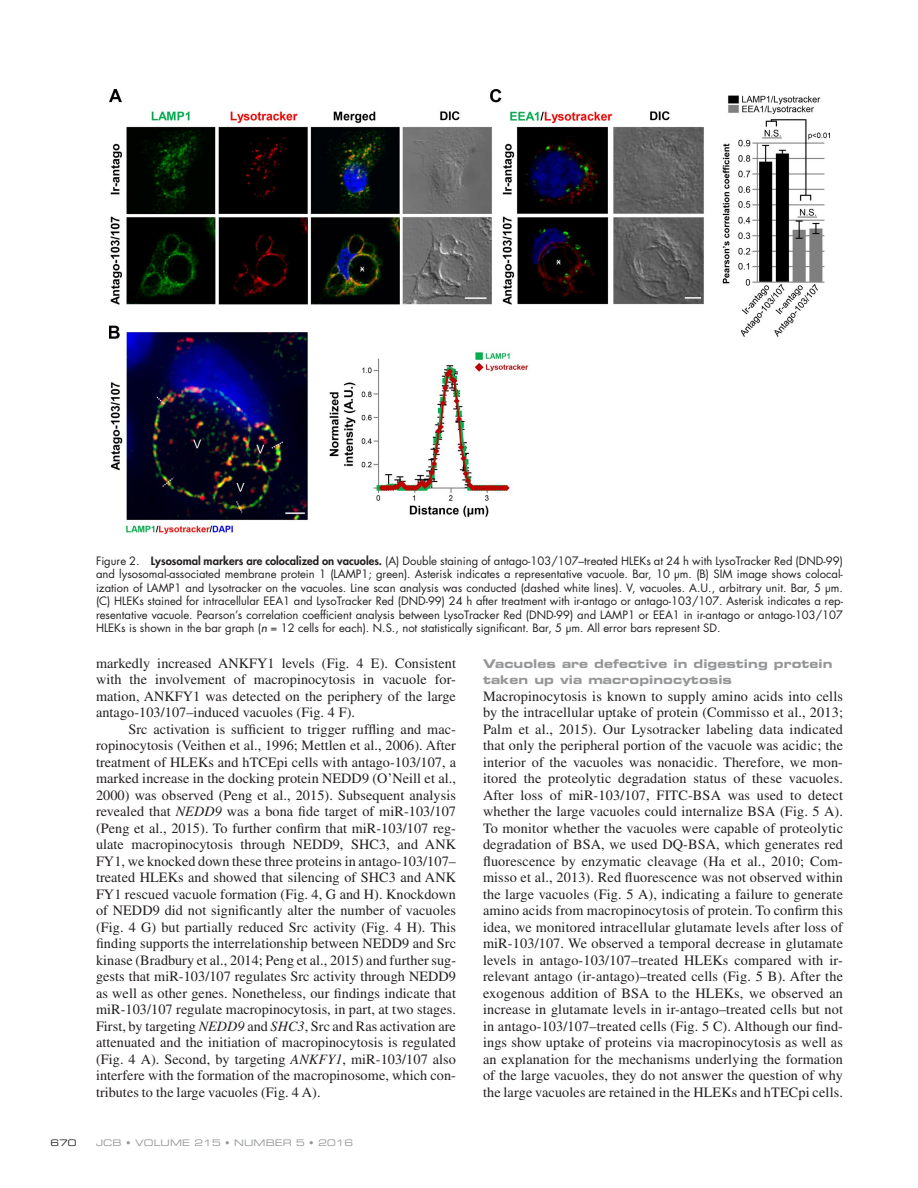
<style>
.page{position:relative;width:918px;height:1188px;background:#fff}
.page>*{position:absolute;margin:0;border:0;box-sizing:border-box;transform-origin:0 0}
.t1{font:14.25px/16.5px "Times LT Std";letter-spacing:.005em;color:#231f20;text-align:justify}
.t2{font:12px/16.5px "Eurostile LT Std Bold Ex 2";letter-spacing:.005em;color:#949698}
.t3{font:11.25px/13.5px "Futura Std";color:#231f20;text-align:justify}
.t4{font:9px "Eurostile LT Std Ex 2";letter-spacing:.01em;color:#949698}
.t5{font:9px "Eurostile LT Std Ex 2";color:#231f20}
.s1{font-weight:800}
.s2{font-weight:500;font-style:italic}
.s3{font-style:italic}
</style>
<div class="page">
<img style="left:110px;top:90px;width:719px;height:443px">
<p class="t3" style="left:96px;top:554px;width:749px">Figure 2. <span class="s1">Lysosomal markers are colocalized on vacuoles.</span> (A) Double staining of antago-103/107–treated HLEKs at 24 h with LysoTracker Red (DND-99) and lysosomal-associated membrane protein 1 (LAMP1; green). Asterisk indicates a representative vacuole. Bar, 10 µm. (B) SIM image shows colocal&shy;ization of LAMP1 and Lysotracker on the vacuoles. Line scan analysis was conducted (dashed white lines). V, vacuoles. A.U., arbitrary unit. Bar, 5 µm. (C) HLEKs stained for intracellular EEA1 and LysoTracker Red (DND-99) 24 h after treatment with ir-antago or antago-103/107. Asterisk indicates a rep&shy;resentative vacuole. Pearson’s correlation coefficient analysis between LysoTracker Red (DND-99) and LAMP1 or EEA1 in ir-antago or antago-103/107<br>HLEKs is shown in the bar graph (<span class="s2">n</span> = 12 cells for each). N.S., not statistically significant. Bar, 5 µm. All error bars represent SD.</p>
<p class="t1" style="left:96px;top:654px;width:362px">markedly increased ANKFY1 levels (Fig. 4 E). Consistent with the involvement of macropinocytosis in vacuole for&shy;mation, ANKFY1 was detected on the periphery of the large antago-103/107–induced vacuoles (Fig. 4 F).</p>
<p class="t1" style="left:96px;top:720px;width:362px;text-indent:32px">Src activation is sufficient to trigger ruffling and mac&shy;ropinocytosis (Veithen et al., 1996; Mettlen et al., 2006). After treatment of HLEKs and hTCEpi cells with antago-103/107, a marked increase in the docking protein NEDD9 (O’Neill et al., 2000) was observed (Peng et al., 2015). Subsequent analysis revealed that <span class="s3">NEDD9</span> was a bona fide target of miR-103/107 (Peng et al., 2015). To further confirm that miR-103/107 reg&shy;ulate macropinocytosis through NEDD9, SHC3, and ANK FY1, we knocked down these three proteins in antago-103/107– treated HLEKs and showed that silencing of SHC3 and ANK FY1 rescued vacuole formation (Fig. 4, G and H). Knockdown of NEDD9 did not significantly alter the number of vacuoles (Fig. 4 G) but partially reduced Src activity (Fig. 4 H). This finding supports the interrelationship between NEDD9 and Src kinase (Bradbury et al., 2014; Peng et al., 2015) and further sug&shy;gests that miR-103/107 regulates Src activity through NEDD9 as well as other genes. Nonetheless, our findings indicate that miR-103/107 regulate macropinocytosis, in part, at two stages.<br>First, by targeting <span class="s3">NEDD9</span> and <span class="s3">SHC3</span>, Src and Ras activation are attenuated and the initiation of macropinocytosis is regulated (Fig. 4 A). Second, by targeting <span class="s3">ANKFY1</span>, miR-103/107 also interfere with the formation of the macropinosome, which con&shy;tributes to the large vacuoles (Fig. 4 A).</p>
<p class="t5" style="left:50px;top:1136px;width:28px">670</p>
<p class="t4" style="left:96px;top:1136px;width:259px">JCB • VOLUME 215 • NUMBER 5 • 2016</p>
<p class="t2" style="left:483px;top:655px;width:351px">Vacuoles are defective in digesting protein taken up via macropinocytosis</p>
<p class="t1" style="left:483px;top:687px;width:362px">Macropinocytosis is known to supply amino acids into cells by the intracellular uptake of protein (Commisso et al., 2013; Palm et al., 2015). Our Lysotracker labeling data indicated that only the peripheral portion of the vacuole was acidic; the interior of the vacuoles was nonacidic. Therefore, we mon&shy;itored the proteolytic degradation status of these vacuoles.<br>After loss of miR-103/107, FITC-BSA was used to detect whether the large vacuoles could internalize BSA (Fig. 5 A).<br>To monitor whether the vacuoles were capable of proteolytic degradation of BSA, we used DQ-BSA, which generates red fluorescence by enzymatic cleavage (Ha et al., 2010; Com&shy;misso et al., 2013). Red fluorescence was not observed within the large vacuoles (Fig. 5 A), indicating a failure to generate amino acids from macropinocytosis of protein. To confirm this idea, we monitored intracellular glutamate levels after loss of miR-103/107. We observed a temporal decrease in glutamate levels in antago-103/107–treated HLEKs compared with ir&shy;relevant antago (ir-antago)–treated cells (Fig. 5 B). After the exogenous addition of BSA to the HLEKs, we observed an increase in glutamate levels in ir-antago–treated cells but not in antago-103/107–treated cells (Fig. 5 C). Although our find&shy;ings show uptake of proteins via macropinocytosis as well as an explanation for the mechanisms underlying the formation of the large vacuoles, they do not answer the question of why the large vacuoles are retained in the HLEKs and hTECpi cells.</p>
</div>
